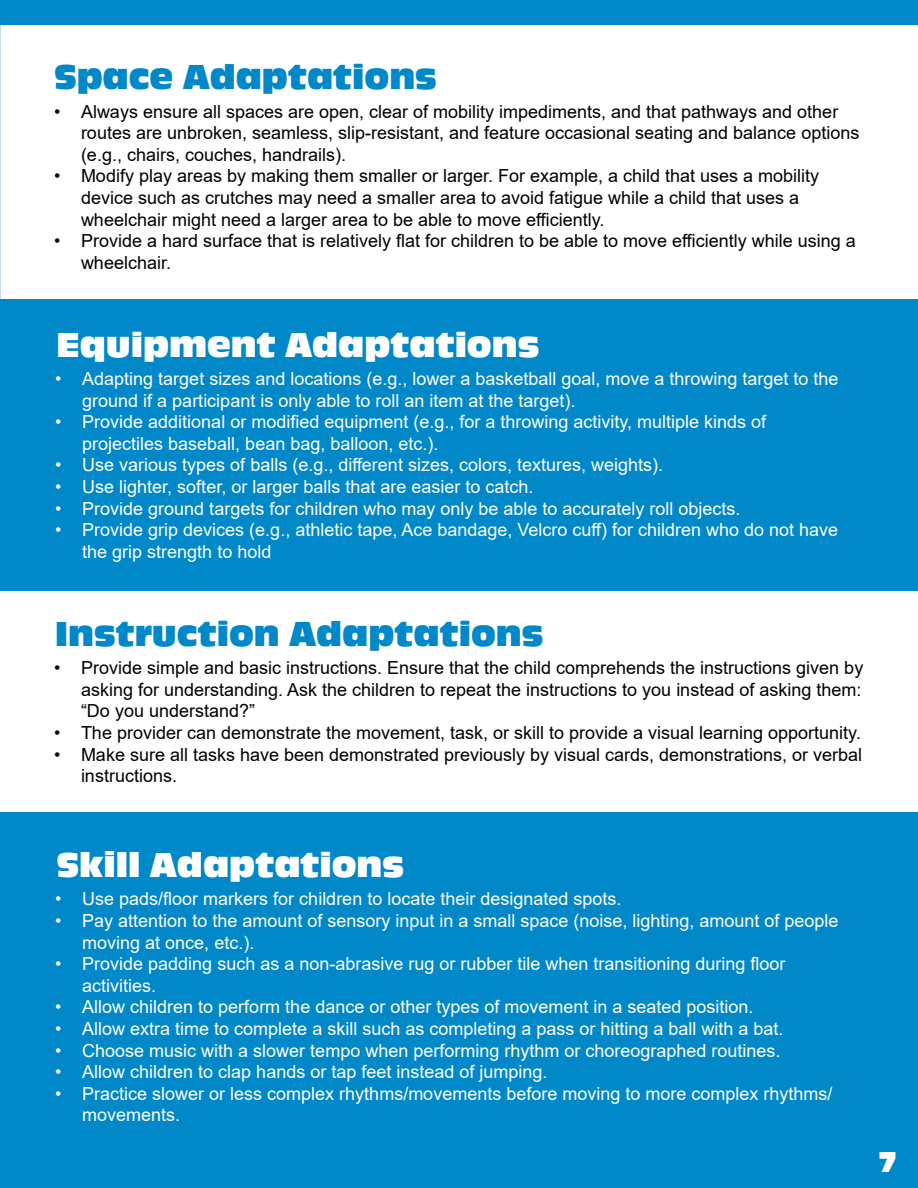
<style>
.page{position:relative;width:918px;height:1188px;background:#fff}
.page>*{position:absolute;margin:0;border:0;box-sizing:border-box;transform-origin:0 0}
.t1{font:36px "Antique Oli Com";color:#0088c8}
.t2{font:36px "Antique Oli Com";color:#fff}
.t3{font:30px "Antique Oli Com";color:#fff}
.t4{font:18px/21.6px "Arial";color:#fff}
.t5{font:18px/21.6px "Arial";color:#000}
.s1{font-size:37.05px}
</style>
<div class="page">
<div style="left:0;top:299px;width:918px;height:292px;background:#0088c8"></div>
<div style="left:0;top:1134px;width:918px;height:54px;background:#0088c8"></div>
<div style="left:0;top:0;width:918px;height:25px;background:#0088c8"></div>
<div style="left:0;top:813px;width:918px;height:348px;background:#0088c8"></div>
<p class="t1" style="left:54px;top:57px;width:384px">Space Adaptations</p>
<p class="t5" style="left:81px;top:100px;width:780px;text-indent:-27px">• Always ensure all spaces are open, clear of mobility impediments, and that pathways and other routes are unbroken, seamless, slip-resistant, and feature occasional seating and balance options (e.g., chairs, couches, handrails).</p>
<p class="t5" style="left:81px;top:165px;width:740px;text-indent:-27px">• Modify play areas by making them smaller or larger. For example, a child that uses a mobility device such as crutches may need a smaller area to avoid fatigue while a child that uses a wheelchair might need a larger area to be able to move efficiently.</p>
<p class="t5" style="left:81px;top:230px;width:776px;text-indent:-27px">• Provide a hard surface that is relatively flat for children to be able to move efficiently while using a wheelchair.</p>
<p class="t2" style="left:56px;top:325px;width:484px">Equipment Adaptations</p>
<p class="t4" style="left:82px;top:368px;width:758px;text-indent:-27px">• Adapting target sizes and locations (e.g., lower a basketball goal, move a throwing target to the ground if a participant is only able to roll an item at the target).</p>
<p class="t4" style="left:82px;top:411px;width:685px;text-indent:-27px">• Provide additional or modified equipment (e.g., for a throwing activity, multiple kinds of projectiles baseball, bean bag, balloon, etc.).</p>
<p class="t4" style="left:55px;top:454px;width:609px">• Use various types of balls (e.g., different sizes, colors, textures, weights).</p>
<p class="t4" style="left:55px;top:476px;width:480px">• Use lighter, softer, or larger balls that are easier to catch.</p>
<p class="t4" style="left:55px;top:497px;width:687px">• Provide ground targets for children who may only be able to accurately roll objects.</p>
<p class="t4" style="left:82px;top:519px;width:758px;text-indent:-27px">• Provide grip devices (e.g., athletic tape, Ace bandage, Velcro cuff) for children who do not have the grip strength to hold</p>
<p class="t1" style="left:55px;top:614px;width:490px">Instruction Adaptations</p>
<p class="t5" style="left:81px;top:657px;width:784px;text-align:justify;text-indent:-27px">• Provide simple and basic instructions. Ensure that the child comprehends the instructions given by asking for understanding. Ask the children to repeat the instructions to you instead of asking them: “Do you understand?”</p>
<p class="t5" style="left:54px;top:722px;width:809px">• The provider can demonstrate the movement, task, or skill to provide a visual learning opportunity.</p>
<p class="t5" style="left:81px;top:743px;width:783px;text-indent:-27px">• Make sure all tasks have been demonstrated previously by visual cards, demonstrations, or verbal instructions.</p>
<p class="t2" style="left:57px;top:845px;width:349px">Sk<span class="s1">i</span>ll Adaptations</p>
<p class="t4" style="left:55px;top:888px;width:568px">• Use pads/floor markers for children to locate their designated spots.</p>
<p class="t4" style="left:82px;top:910px;width:758px;text-indent:-27px">• Pay attention to the amount of sensory input in a small space (noise, lighting, amount of people moving at once, etc.).</p>
<p class="t4" style="left:82px;top:953px;width:705px;text-indent:-27px">• Provide padding such as a non-abrasive rug or rubber tile when transitioning during floor activities.</p>
<p class="t4" style="left:55px;top:996px;width:700px">• Allow children to perform the dance or other types of movement in a seated position.</p>
<p class="t4" style="left:55px;top:1018px;width:730px">• Allow extra time to complete a skill such as completing a pass or hitting a ball with a bat.</p>
<p class="t4" style="left:55px;top:1039px;width:727px">• Choose music with a slower tempo when performing rhythm or choreographed routines.</p>
<p class="t4" style="left:55px;top:1061px;width:494px">• Allow children to clap hands or tap feet instead of jumping.</p>
<p class="t4" style="left:82px;top:1083px;width:752px;text-indent:-27px">• Practice slower or less complex rhythms/movements before moving to more complex rhythms/ movements.</p>
<p class="t3" style="left:878px;top:1146px;width:21px">7</p>
</div>
